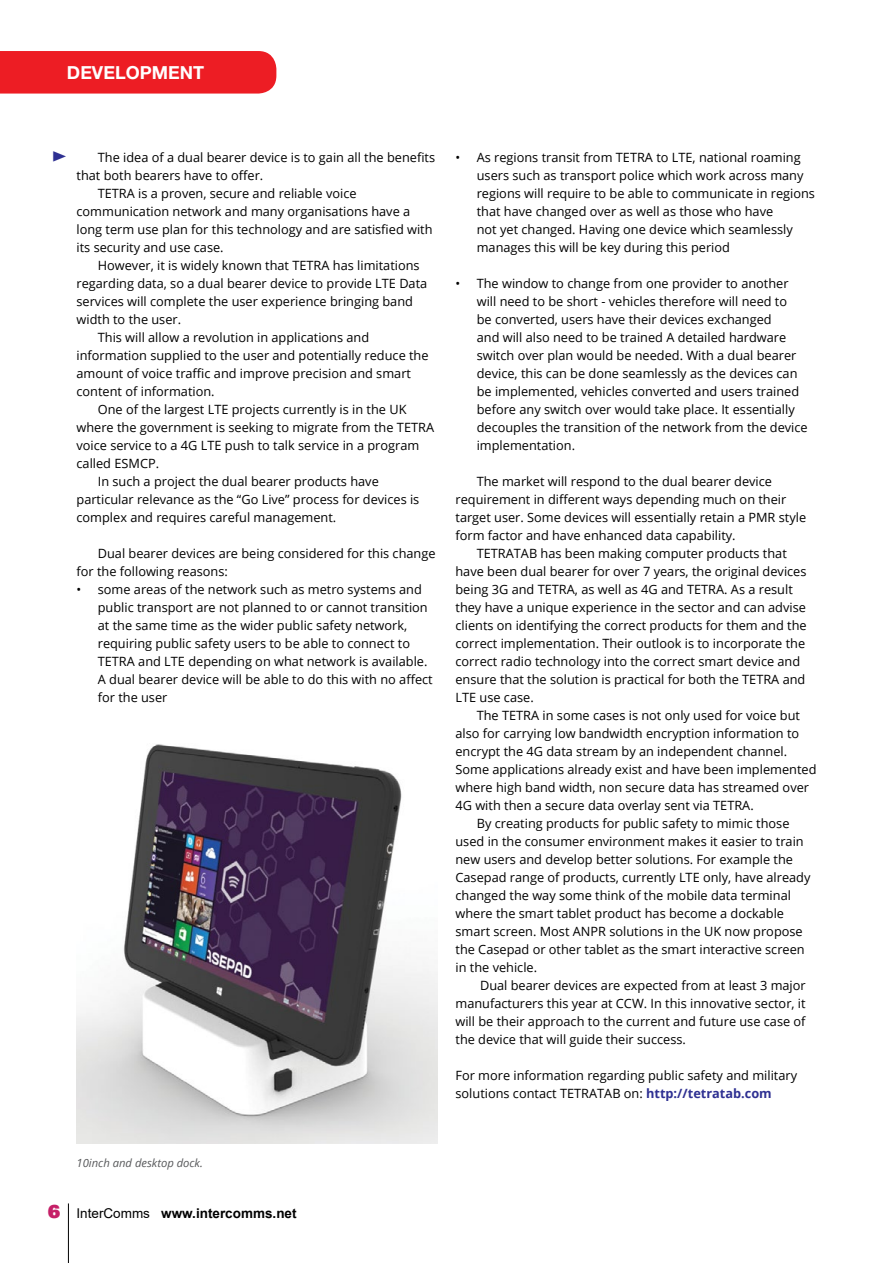
<style>
.page{position:relative;width:893px;height:1263px;background:#fff}
.page>*{position:absolute;margin:0;border:0;box-sizing:border-box;transform-origin:0 0}
.t1{font:700 18px "Helvetica Neue";color:#fff}
.t2{font:700 13.5px "Arial";color:#000}
.t3{font:12.75px/18px "Open Sans";color:#000}
.t4{font:italic 11.25px "Open Sans";color:#58595b}
.s1{font-weight:700;color:#2e3092}
.s2{font-family:"Univers";font-weight:900;font-size:18px;color:#c51f67}
.s3{font-weight:400}
</style>
<div class="page">
<hr style="left:68px;top:1203px;width:1px;height:60px;background:#000">
<div style="left:0;top:51px;width:276px;height:43px;background:#ed1d24"></div>
<img style="left:77px;top:744px;width:361px;height:399px">
<h1 class="t1" style="left:67px;top:62px;width:139px">DEVELOPMENT</h1>
<p class="t3" style="left:98px;top:148px;width:339px">The idea of a dual bearer device is to gain all the benefits</p>
<p class="t3" style="left:77px;top:166px;width:188px">that both bearers have to offer.</p>
<p class="t3" style="left:98px;top:184px;width:260px">TETRA is a proven, secure and reliable voice</p>
<p class="t3" style="left:77px;top:202px;width:335px">communication network and many organisations have a</p>
<p class="t3" style="left:77px;top:220px;width:358px">long term use plan for this technology and are satisfied with</p>
<p class="t3" style="left:77px;top:238px;width:149px">its security and use case.</p>
<p class="t3" style="left:98px;top:256px;width:323px">However, it is widely known that TETRA has limitations</p>
<p class="t3" style="left:77px;top:274px;width:352px">regarding data, so a dual bearer device to provide LTE Data</p>
<p class="t3" style="left:77px;top:292px;width:338px">services will complete the user experience bringing band</p>
<p class="t3" style="left:77px;top:310px;width:106px">width to the user.</p>
<p class="t3" style="left:98px;top:328px;width:273px">This will allow a revolution in applications and</p>
<p class="t3" style="left:77px;top:346px;width:354px">information supplied to the user and potentially reduce the</p>
<p class="t3" style="left:77px;top:364px;width:336px">amount of voice traffic and improve precision and smart</p>
<p class="t3" style="left:77px;top:382px;width:140px">content of information.</p>
<p class="t3" style="left:98px;top:400px;width:310px">One of the largest LTE projects currently is in the UK</p>
<p class="t3" style="left:77px;top:418px;width:359px">where the government is seeking to migrate from the TETRA</p>
<p class="t3" style="left:77px;top:436px;width:344px">voice service to a 4G LTE push to talk service in a program</p>
<p class="t3" style="left:77px;top:454px;width:84px">called ESMCP.</p>
<p class="t3" style="left:98px;top:472px;width:282px">In such a project the dual bearer products have</p>
<p class="t3" style="left:77px;top:490px;width:344px">particular relevance as the “Go Live” process for devices is</p>
<p class="t3" style="left:77px;top:508px;width:261px">complex and requires careful management.</p>
<p class="t3" style="left:77px;top:544px;width:361px;text-indent:21px">Dual bearer devices are being considered for this change for the following reasons:</p>
<p class="t3" style="left:98px;top:580px;width:336px;text-indent:-21px">• some areas of the network such as metro systems and public transport are not planned to or cannot transition at the same time as the wider public safety network, requiring public safety users to be able to connect to TETRA and LTE depending on what network is available.<br>A dual bearer device will be able to do this with no affect for the user</p>
<p class="t3" style="left:477px;top:148px;width:340px;text-indent:-21px">• As regions transit from TETRA to LTE, national roaming users such as transport police which work across many regions will require to be able to communicate in regions that have changed over as well as those who have<br>not yet changed. Having one device which seamlessly manages this will be key during this period</p>
<p class="t3" style="left:477px;top:274px;width:332px;text-indent:-21px">• The window to change from one provider to another will need to be short - vehicles therefore will need to<br>be converted, users have their devices exchanged<br>and will also need to be trained A detailed hardware switch over plan would be needed. With a dual bearer device, this can be done seamlessly as the devices can be implemented, vehicles converted and users trained before any switch over would take place. It essentially decouples the transition of the network from the device implementation.</p>
<p class="t3" style="left:477px;top:472px;width:297px">The market will respond to the dual bearer device</p>
<p class="t3" style="left:455px;top:490px;width:332px">requirement in different ways depending much on their</p>
<p class="t3" style="left:455px;top:508px;width:352px">target user. Some devices will essentially retain a PMR style</p>
<p class="t3" style="left:455px;top:526px;width:282px">form factor and have enhanced data capability.</p>
<p class="t3" style="left:477px;top:544px;width:312px">TETRATAB has been making computer products that</p>
<p class="t3" style="left:455px;top:562px;width:353px">have been dual bearer for over 7 years, the original devices</p>
<p class="t3" style="left:455px;top:580px;width:339px">being 3G and TETRA, as well as 4G and TETRA. As a result</p>
<p class="t3" style="left:455px;top:598px;width:352px">they have a unique experience in the sector and can advise</p>
<p class="t3" style="left:455px;top:616px;width:353px">clients on identifying the correct products for them and the</p>
<p class="t3" style="left:455px;top:634px;width:351px">correct implementation. Their outlook is to incorporate the</p>
<p class="t3" style="left:455px;top:652px;width:346px">correct radio technology into the correct smart device and</p>
<p class="t3" style="left:455px;top:670px;width:351px">ensure that the solution is practical for both the TETRA and</p>
<p class="t3" style="left:455px;top:688px;width:80px">LTE use case.</p>
<p class="t3" style="left:477px;top:706px;width:325px">The TETRA in some cases is not only used for voice but</p>
<p class="t3" style="left:455px;top:724px;width:345px">also for carrying low bandwidth encryption information to</p>
<p class="t3" style="left:455px;top:742px;width:333px">encrypt the 4G data stream by an independent channel.</p>
<p class="t3" style="left:455px;top:760px;width:362px">Some applications already exist and have been implemented</p>
<p class="t3" style="left:455px;top:778px;width:355px">where high band width, non secure data has streamed over</p>
<p class="t3" style="left:455px;top:796px;width:300px">4G with then a secure data overlay sent via TETRA.</p>
<p class="t3" style="left:477px;top:814px;width:314px">By creating products for public safety to mimic those</p>
<p class="t3" style="left:455px;top:832px;width:350px">used in the consumer environment makes it easier to train</p>
<p class="t3" style="left:455px;top:850px;width:339px">new users and develop better solutions. For example the</p>
<p class="t3" style="left:455px;top:868px;width:356px">Casepad range of products, currently LTE only, have already</p>
<p class="t3" style="left:455px;top:886px;width:337px">changed the way some think of the mobile data terminal</p>
<p class="t3" style="left:455px;top:904px;width:330px">where the smart tablet product has become a dockable</p>
<p class="t3" style="left:455px;top:922px;width:349px">smart screen. Most ANPR solutions in the UK now propose</p>
<p class="t3" style="left:455px;top:940px;width:351px">the Casepad or other tablet as the smart interactive screen</p>
<p class="t3" style="left:455px;top:958px;width:83px">in the vehicle.</p>
<p class="t3" style="left:480px;top:976px;width:327px">Dual bearer devices are expected from at least 3 major</p>
<p class="t3" style="left:455px;top:994px;width:352px">manufacturers this year at CCW. In this innovative sector, it</p>
<p class="t3" style="left:455px;top:1012px;width:352px">will be their approach to the current and future use case of</p>
<p class="t3" style="left:455px;top:1030px;width:232px">the device that will guide their success.</p>
<p class="t3" style="left:455px;top:1066px;width:343px">For more information regarding public safety and military solutions contact TETRATAB on: <span class="s1">http://tetratab.com</span></p>
<p class="t4" style="left:77px;top:1155px;width:128px">10inch and desktop dock.</p>
<p class="t2" style="left:48px;top:1203px;width:250px"><span class="s2">6</span> <span class="s3">InterComms</span> www.intercomms.net</p>
</div>
